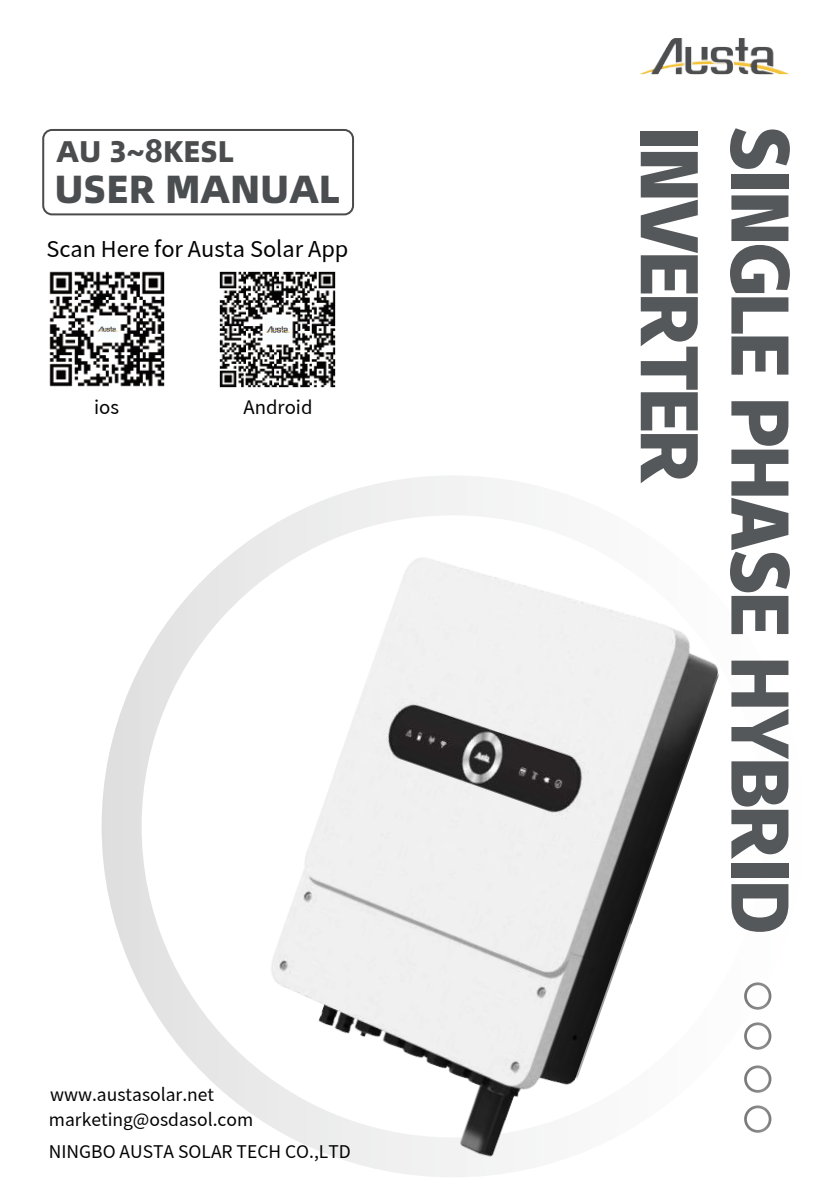
<style>
.page{position:relative;width:840px;height:1191px;background:#fff}
.page>*{position:absolute;margin:0;border:0;box-sizing:border-box;transform-origin:0 0}
.t1{font:71.6px "HY Yaku Hei IEW";color:#55585a}
.t2{font:39.4px "Alibaba Pu Hui Ti 2 105 Heavy";color:#4b4e50}
.t3{font:30px "Alibaba Pu Hui Ti 2 105 Heavy";color:#4b4c4d}
.t4{font:21.8px "Source Han Sans CN";color:#030303}
.t5{font:18.6px "Source Han Sans CN";color:#030303}
.t6{font:17.4px "Source Han Sans CN";color:#030303}
.s1{font-family:"Microsoft Ya Hei";font-weight:700}
</style>
<div class="page">
<div style="left:101px;top:475px;width:702px;height:702px;border:40px solid #fff;border-radius:50%"></div>
<img style="left:640px;top:38px;width:149px;height:37px">
<svg style="left:743px;top:982px;width:28px;height:27px"></svg>
<svg style="left:744px;top:1022px;width:27px;height:27px"></svg>
<svg style="left:744px;top:1065px;width:27px;height:27px"></svg>
<svg style="left:744px;top:1105px;width:27px;height:27px"></svg>
<div style="left:42px;top:129px;width:312px;height:86px;border:2px solid #4c4b4b;border-radius:9px"></div>
<img style="left:219px;top:271px;width:117px;height:117px">
<img style="left:49px;top:271px;width:116px;height:116px">
<img style="left:216px;top:522px;width:516px;height:655px">
<h3 class="t3" style="left:56px;top:127px;width:179px">AU 3~<span class="s1">8</span>KESL</h3>
<h2 class="t2" style="left:54px;top:157px;width:287px">USER MANUAL</h2>
<p class="t4" style="left:46px;top:237px;width:303px">Scan Here for Austa Solar App</p>
<p class="t5" style="left:94px;top:397px;width:26px">ios</p>
<p class="t5" style="left:243px;top:396px;width:71px">Android</p>
<p class="t6" style="left:50px;top:1084px;width:165px">www.austasolar.net</p>
<p class="t6" style="left:49px;top:1110px;width:205px">marketing@osdasol.com</p>
<p class="t6" style="left:49px;top:1141px;width:303px">NINGBO AUSTA SOLAR TECH CO.,LTD</p>
<h1 class="t1" style="left:724px;top:127px;width:358px;rotate:90deg">INVERTER</h1>
<h1 class="t1" style="left:815px;top:127px;width:808px;rotate:90deg">SINGLE PHASE HYBRID</h1>
</div>
